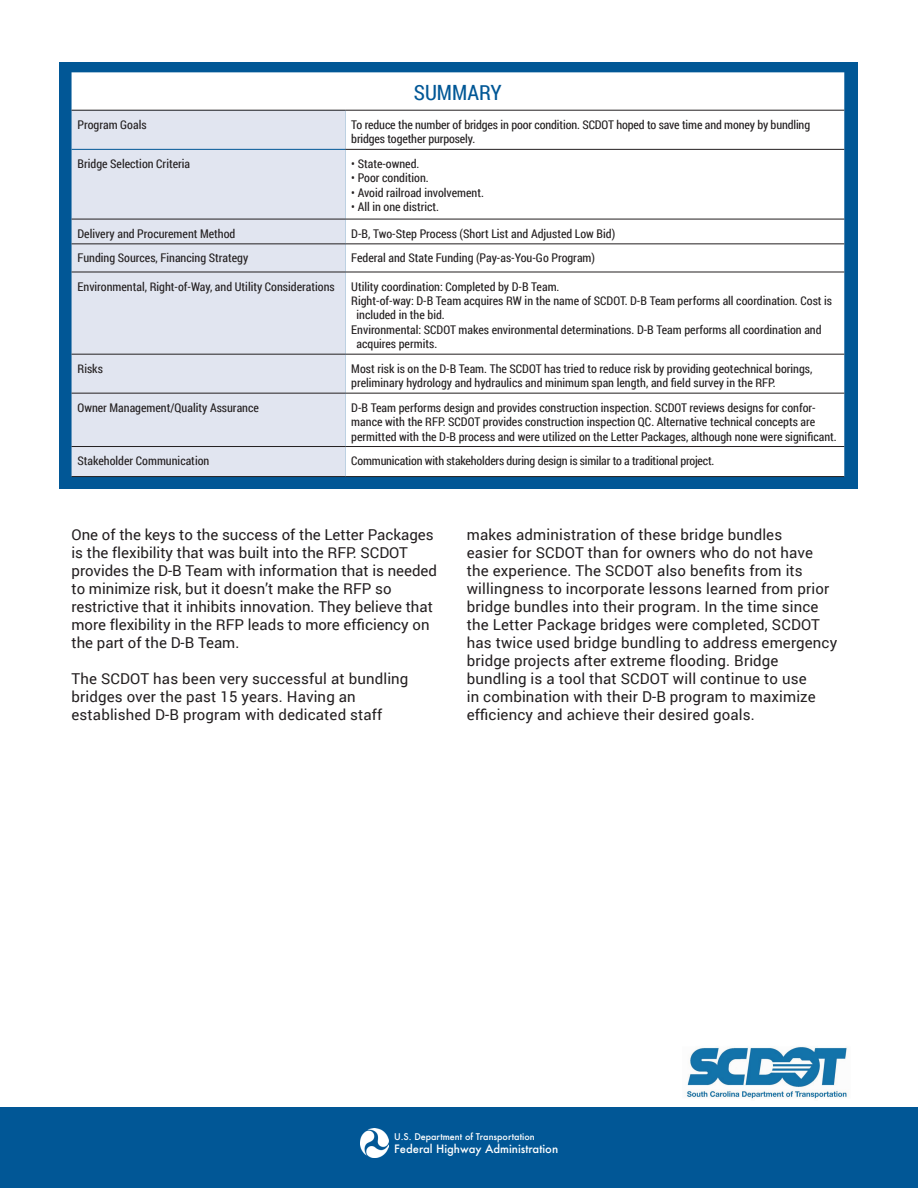
<style>
.page{position:relative;width:918px;height:1188px;background:#fff}
.page>*{position:absolute;margin:0;border:0;box-sizing:border-box;transform-origin:0 0}
.t1{font:21px "Roboto Condensed";color:#015796}
.t2{font:15px/18px "Roboto";letter-spacing:.01em;color:#231f20}
.t3{font:12px/14.4px "Roboto Condensed";color:#231f20}
.t4{font:500 11.25px "Futura";color:#fff}
.t5{font:500 9px "Futura";color:#fff}
</style>
<div class="page">
<div style="left:59px;top:62px;width:799px;height:426px;background:#015796"></div>
<div style="left:72px;top:72px;width:772px;height:404px;background:#fff"></div>
<div style="left:72px;top:111px;width:273px;height:365px;background:#e1e5f0"></div>
<hr style="left:72px;top:149px;width:273px;height:1px;background:#015796">
<hr style="left:345px;top:149px;width:499px;height:1px;background:#231f20">
<hr style="left:72px;top:219px;width:273px;height:1px;background:#231f20">
<hr style="left:345px;top:219px;width:499px;height:1px;background:#231f20">
<hr style="left:72px;top:244px;width:273px;height:1px;background:#231f20">
<hr style="left:345px;top:244px;width:499px;height:1px;background:#231f20">
<hr style="left:72px;top:272px;width:273px;height:1px;background:#231f20">
<hr style="left:345px;top:272px;width:499px;height:1px;background:#231f20">
<hr style="left:72px;top:354px;width:273px;height:1px;background:#231f20">
<hr style="left:345px;top:354px;width:499px;height:1px;background:#231f20">
<hr style="left:72px;top:393px;width:273px;height:1px;background:#231f20">
<hr style="left:345px;top:393px;width:499px;height:1px;background:#231f20">
<hr style="left:72px;top:446px;width:273px;height:1px;background:#231f20">
<hr style="left:345px;top:446px;width:499px;height:1px;background:#231f20">
<hr style="left:72px;top:476px;width:273px;height:1px;background:#231f20">
<hr style="left:345px;top:476px;width:499px;height:1px;background:#231f20">
<hr style="left:72px;top:110px;width:273px;height:1px;background:#231f20">
<hr style="left:345px;top:110px;width:499px;height:1px;background:#231f20">
<div style="left:0;top:1107px;width:918px;height:81px;background:#015796"></div>
<img style="left:360px;top:1129px;width:29px;height:28px">
<img style="left:686px;top:1046px;width:161px;height:53px">
<h1 class="t1" style="left:414px;top:78px;width:89px">SUMMARY</h1>
<p class="t3" style="left:78px;top:117px;width:71px">Program Goals</p>
<p class="t3" style="left:351px;top:117px;width:460px">To reduce the number of bridges in poor condition. SCDOT hoped to save time and money by bundling bridges together purposely.</p>
<p class="t3" style="left:78px;top:156px;width:114px">Bridge Selection Criteria</p>
<p class="t3" style="left:351px;top:156px;width:70px">• State-owned.</p>
<p class="t3" style="left:351px;top:170px;width:79px">• Poor condition.</p>
<p class="t3" style="left:351px;top:185px;width:134px">• Avoid railroad involvement.</p>
<p class="t3" style="left:351px;top:199px;width:89px">• All in one district.</p>
<p class="t3" style="left:78px;top:226px;width:159px">Delivery and Procurement Method</p>
<p class="t3" style="left:351px;top:226px;width:265px">D-B, Two-Step Process (Short List and Adjusted Low Bid)</p>
<p class="t3" style="left:78px;top:251px;width:172px">Funding Sources, Financing Strategy</p>
<p class="t3" style="left:351px;top:251px;width:245px">Federal and State Funding (Pay-as-You-Go Program)</p>
<p class="t3" style="left:78px;top:279px;width:259px">Environmental, Right-of-Way, and Utility Considerations</p>
<p class="t3" style="left:351px;top:279px;width:210px">Utility coordination: Completed by D-B Team.</p>
<p class="t3" style="left:351px;top:293px;width:482px">Right-of-way: D-B Team acquires RW in the name of SCDOT. D-B Team performs all coordination. Cost is</p>
<p class="t3" style="left:357px;top:308px;width:90px">included in the bid.</p>
<p class="t3" style="left:351px;top:322px;width:472px">Environmental: SCDOT makes environmental determinations. D-B Team performs all coordination and</p>
<p class="t3" style="left:357px;top:336px;width:82px">acquires permits.</p>
<p class="t3" style="left:78px;top:361px;width:27px">Risks</p>
<p class="t3" style="left:351px;top:361px;width:463px">Most risk is on the D-B Team. The SCDOT has tried to reduce risk by providing geotechnical borings, preliminary hydrology and hydraulics and minimum span length, and field survey in the RFP.</p>
<p class="t3" style="left:78px;top:400px;width:183px">Owner Management/Quality Assurance</p>
<p class="t3" style="left:351px;top:400px;width:487px">D-B Team performs design and provides construction inspection. SCDOT reviews designs for confor&shy;mance with the RFP. SCDOT provides construction inspection QC. Alternative technical concepts are permitted with the D-B process and were utilized on the Letter Packages, although none were significant.</p>
<p class="t3" style="left:78px;top:453px;width:133px">Stakeholder Communication</p>
<p class="t3" style="left:351px;top:453px;width:365px">Communication with stakeholders during design is similar to a traditional project.</p>
<p class="t2" style="left:72px;top:525px;width:367px">One of the keys to the success of the Letter Packages is the flexibility that was built into the RFP. SCDOT provides the D-B Team with information that is needed to minimize risk, but it doesn’t make the RFP so restrictive that it inhibits innovation. They believe that more flexibility in the RFP leads to more efficiency on the part of the D-B Team.</p>
<p class="t2" style="left:72px;top:669px;width:338px">The SCDOT has been very successful at bundling bridges over the past 15 years. Having an established D-B program with dedicated staff</p>
<p class="t2" style="left:467px;top:525px;width:372px">makes administration of these bridge bundles<br>easier for SCDOT than for owners who do not have the experience. The SCDOT also benefits from its willingness to incorporate lessons learned from prior bridge bundles into their program. In the time since the Letter Package bridges were completed, SCDOT has twice used bridge bundling to address emergency bridge projects after extreme flooding. Bridge bundling is a tool that SCDOT will continue to use<br>in combination with their D-B program to maximize efficiency and achieve their desired goals.</p>
<p class="t5" style="left:394px;top:1130px;width:142px">U.S. Department of Transportation</p>
<p class="t4" style="left:394px;top:1141px;width:165px">Federal Highway Administration</p>
</div>
